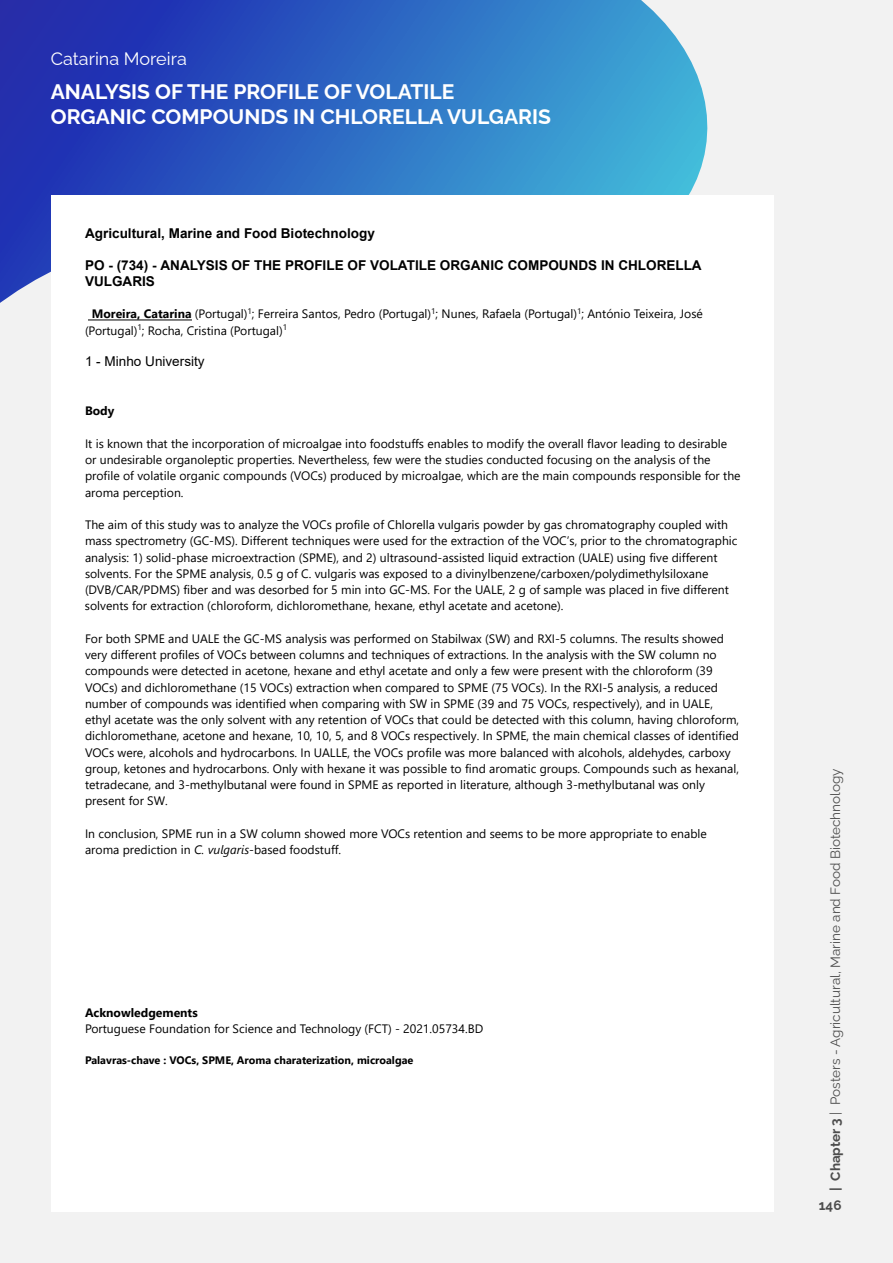
<style>
.page{position:relative;width:893px;height:1263px;background:#f2f2f2}
.page>*{position:absolute;margin:0;border:0;box-sizing:border-box;transform-origin:0 0}
.Titulo_Abstracts{font:700 21px/25.2px "Raleway";color:#fff}
.Autor{font:18px "Raleway";color:#fff}
.t1{font:700 13.5px/15.6px "Arial";color:#000}
.t2{font:13.5px "Raleway";color:#4d4d4d}
.t3{font:13.5px "Arial";color:#000}
.t4{font:700 13.5px "Raleway";color:#4d4d4d}
.t5{font:12.15px/16.2px "Segoe UI";color:#000}
.t6{font:700 12.15px "Segoe UI";color:#000}
.t7{font:700 10.8px "Segoe UI";color:#000}
.s1{font-weight:700}
.s2{font-style:italic}
</style>
<div class="page">
<svg style="left:0;top:0;width:708px;height:303px;background:#326ac3"></svg>
<div style="left:51px;top:195px;width:723px;height:1016px;background:#fff"></div>
<hr style="left:88px;top:320px;width:104px;height:1px;background:#000">
<p class="Autor" style="left:51px;top:44px;width:138px">Catarina Moreira</p>
<p class="Titulo_Abstracts" style="left:51px;top:77px;width:502px">ANALYSIS OF THE PROFILE OF VOLATILE<br>ORGANIC COMPOUNDS IN CHLORELLA VULGARIS</p>
<p class="t1" style="left:85px;top:226px;width:291px">Agricultural, Marine and Food Biotechnology</p>
<p class="t1" style="left:85px;top:258px;width:618px">PO - (734) - ANALYSIS OF THE PROFILE OF VOLATILE ORGANIC COMPOUNDS IN CHLORELLA<br>VULGARIS</p>
<p class="t5" style="left:85px;top:306px;width:619px;text-indent:7px"><span class="s1">Moreira, Catarina</span> (Portugal)<sup>1</sup>; Ferreira Santos, Pedro (Portugal)<sup>1</sup>; Nunes, Rafaela (Portugal)<sup>1</sup>; António Teixeira, José (Portugal)<sup>1</sup>; Rocha, Cristina (Portugal)<sup>1</sup></p>
<p class="t3" style="left:85px;top:352px;width:121px">1 - Minho University</p>
<p class="t6" style="left:85px;top:401px;width:31px">Body</p>
<p class="t5" style="left:85px;top:435px;width:657px">It is known that the incorporation of microalgae into foodstuffs enables to modify the overall flavor leading to desirable or undesirable organoleptic properties. Nevertheless, few were the studies conducted focusing on the analysis of the profile of volatile organic compounds (VOCs) produced by microalgae, which are the main compounds responsible for the aroma perception.</p>
<p class="t5" style="left:85px;top:516px;width:654px">The aim of this study was to analyze the VOCs profile of Chlorella vulgaris powder by gas chromatography coupled with mass spectrometry (GC-MS). Different techniques were used for the extraction of the VOC’s, prior to the chromatographic analysis: 1) solid-phase microextraction (SPME), and 2) ultrasound-assisted liquid extraction (UALE) using five different solvents. For the SPME analysis, 0.5 g of C. vulgaris was exposed to a divinylbenzene/carboxen/polydimethylsiloxane (DVB/CAR/PDMS) fiber and was desorbed for 5 min into GC-MS. For the UALE, 2 g of sample was placed in five different solvents for extraction (chloroform, dichloromethane, hexane, ethyl acetate and acetone).</p>
<p class="t5" style="left:85px;top:630px;width:656px">For both SPME and UALE the GC-MS analysis was performed on Stabilwax (SW) and RXI-5 columns. The results showed very different profiles of VOCs between columns and techniques of extractions. In the analysis with the SW column no compounds were detected in acetone, hexane and ethyl acetate and only a few were present with the chloroform (39<br>VOCs) and dichloromethane (15 VOCs) extraction when compared to SPME (75 VOCs). In the RXI-5 analysis, a reduced number of compounds was identified when comparing with SW in SPME (39 and 75 VOCs, respectively), and in UALE, ethyl acetate was the only solvent with any retention of VOCs that could be detected with this column, having chloroform, dichloromethane, acetone and hexane, 10, 10, 5, and 8 VOCs respectively. In SPME, the main chemical classes of identified VOCs were, alcohols and hydrocarbons. In UALLE, the VOCs profile was more balanced with alcohols, aldehydes, carboxy group, ketones and hydrocarbons. Only with hexane it was possible to find aromatic groups. Compounds such as hexanal, tetradecane, and 3-methylbutanal were found in SPME as reported in literature, although 3-methylbutanal was only present for SW.</p>
<p class="t5" style="left:85px;top:825px;width:623px">In conclusion, SPME run in a SW column showed more VOCs retention and seems to be more appropriate to enable aroma prediction in <span class="s2">C. vulgaris</span>-based foodstuff.</p>
<p class="t5" style="left:85px;top:1004px;width:400px"><span class="s1">Acknowledgements<br></span>Portuguese Foundation for Science and Technology (FCT) - 2021.05734.BD</p>
<p class="t7" style="left:85px;top:1052px;width:330px">Palavras-chave : VOCs, SPME, Aroma charaterization, microalgae</p>
<p class="t2" style="left:824px;top:1191px;width:424px;rotate:-90deg"><span class="s1">| Chapter 3</span> | Posters - Agricultural, Marine and Food Biotechnology</p>
<p class="t4" style="left:819px;top:1194px;width:24px">146</p>
</div>
